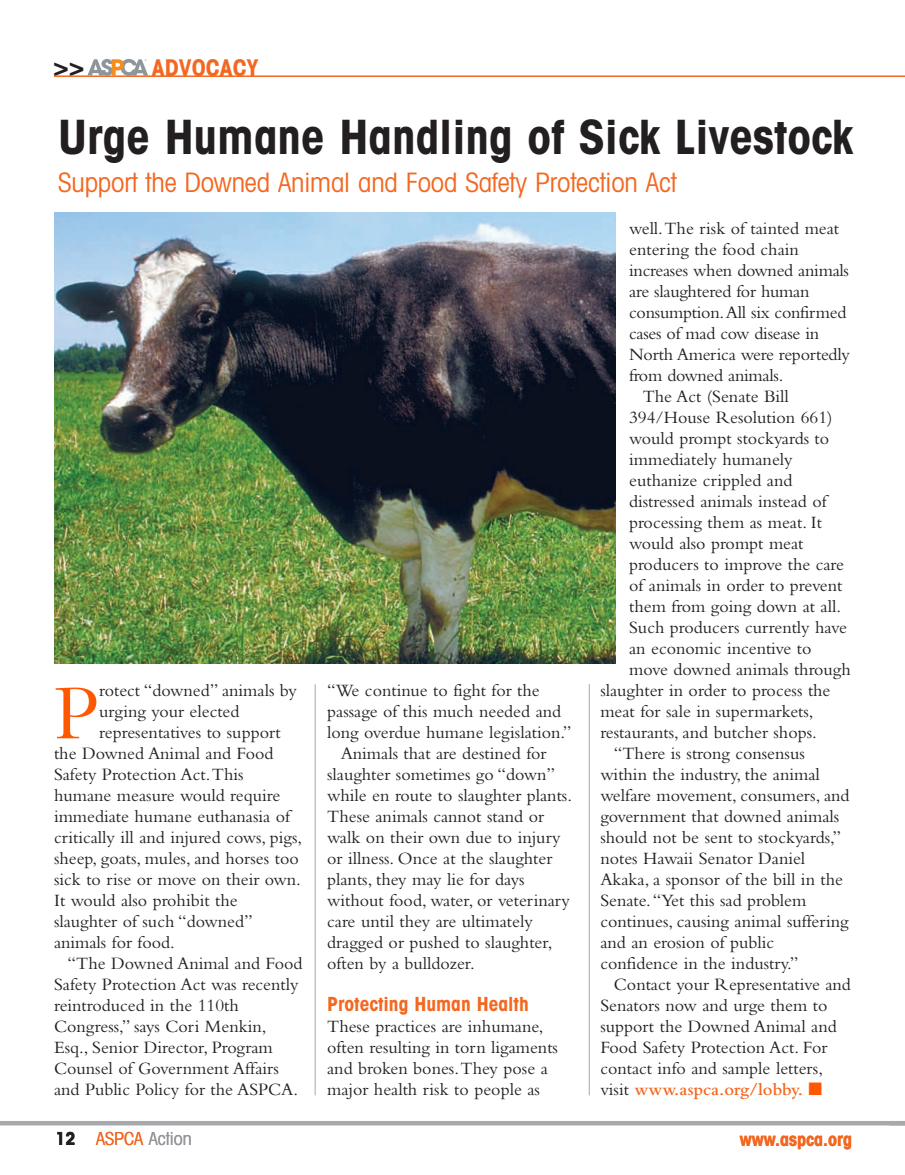
<style>
.page{position:relative;width:905px;height:1175px;background:#fff}
.page>*{position:absolute;margin:0;border:0;box-sizing:border-box;transform-origin:0 0}
.t1{font:80.4px "Bembo";color:#ff5800}
.t2{font:700 condensed 47.25px "Avant Garde";color:#231f20}
.t3{font:condensed 26.85px "Avant Garde";letter-spacing:-.005em;color:#f36821}
.t4{font:700 26.25px "Helvetica Neue";color:#231f20}
.t5{font:700 condensed 23.1px "Avant Garde";color:#f36821}
.t6{font:700 condensed 19.5px "Avant Garde";color:#f36821}
.t7{font:18px/21px "Bembo";color:#231f20}
.t8{font:600 18px "Bembo";color:#f36821}
.t9{font:condensed 18px "Avant Garde";color:#939598}
.t10{font:700 condensed 18px "Avant Garde";color:#f36821}
.s1{font-weight:400;color:#231f20}
.s2{color:#ff5800}
.s3{font-weight:700;color:#231f20}
.s4{color:#f36821}
</style>
<div class="page">
<div style="left:0;top:1120px;width:904px;height:5px;background:#a8a9ad"></div>
<svg style="left:87px;top:59px;width:61px;height:16px"></svg>
<hr style="left:54px;top:75px;width:850px;height:2px;background:#f36821">
<hr style="left:315px;top:684px;width:1px;height:411px;background:#a8a9ad">
<hr style="left:589px;top:684px;width:1px;height:411px;background:#a8a9ad">
<img style="left:54px;top:213px;width:561px;height:450px">
<h3 class="t4" style="left:53px;top:58px;width:33px">&gt;&gt;</h3>
<p class="t5" style="left:152px;top:60px;width:108px">ADVOCACY</p>
<h2 class="t2" style="left:58px;top:119px;width:796px">Urge Humane Handling of Sick Livestock</h2>
<h3 class="t3" style="left:58px;top:173px;width:620px">Support the Downed Animal and Food Safety Protection Act</h3>
<h1 class="t1" style="left:54px;top:685px;width:47px">P</h1>
<p class="t7" style="left:99px;top:682px;width:199px">rotect “downed” animals by</p>
<p class="t7" style="left:99px;top:703px;width:142px">urging your elected</p>
<p class="t7" style="left:99px;top:724px;width:183px">representatives to support</p>
<p class="t7" style="left:54px;top:745px;width:221px">the Downed Animal and Food</p>
<p class="t7" style="left:54px;top:766px;width:191px">Safety Protection Act.This</p>
<p class="t7" style="left:54px;top:787px;width:228px">humane measure would require</p>
<p class="t7" style="left:54px;top:808px;width:237px">immediate humane euthanasia of</p>
<p class="t7" style="left:54px;top:829px;width:249px">critically ill and injured cows, pigs,</p>
<p class="t7" style="left:54px;top:850px;width:246px">sheep, goats, mules, and horses too</p>
<p class="t7" style="left:54px;top:871px;width:248px">sick to rise or move on their own.</p>
<p class="t7" style="left:54px;top:892px;width:185px">It would also prohibit the</p>
<p class="t7" style="left:54px;top:913px;width:200px">slaughter of such “downed”</p>
<p class="t7" style="left:54px;top:934px;width:122px">animals for food.</p>
<p class="t7" style="left:68px;top:955px;width:236px">“The Downed Animal and Food</p>
<p class="t7" style="left:54px;top:976px;width:246px">Safety Protection Act was recently</p>
<p class="t7" style="left:54px;top:997px;width:186px">reintroduced in the 110th</p>
<p class="t7" style="left:54px;top:1018px;width:214px">Congress,” says Cori Menkin,</p>
<p class="t7" style="left:54px;top:1039px;width:220px">Esq., Senior Director, Program</p>
<p class="t7" style="left:54px;top:1060px;width:226px">Counsel of Government Affairs</p>
<p class="t7" style="left:54px;top:1081px;width:245px">and Public Policy for the ASPCA.</p>
<p class="t7" style="left:327px;top:682px;width:214px">“We continue to fight for the</p>
<p class="t7" style="left:327px;top:703px;width:235px">passage of this much needed and</p>
<p class="t7" style="left:327px;top:724px;width:246px">long overdue humane legislation.”</p>
<p class="t7" style="left:341px;top:745px;width:207px">Animals that are destined for</p>
<p class="t7" style="left:327px;top:766px;width:229px">slaughter sometimes go “down”</p>
<p class="t7" style="left:327px;top:787px;width:246px">while en route to slaughter plants.</p>
<p class="t7" style="left:327px;top:808px;width:218px">These animals cannot stand or</p>
<p class="t7" style="left:327px;top:829px;width:235px">walk on their own due to injury</p>
<p class="t7" style="left:327px;top:850px;width:227px">or illness. Once at the slaughter</p>
<p class="t7" style="left:327px;top:871px;width:199px">plants, they may lie for days</p>
<p class="t7" style="left:327px;top:892px;width:244px">without food, water, or veterinary</p>
<p class="t7" style="left:327px;top:913px;width:207px">care until they are ultimately</p>
<p class="t7" style="left:327px;top:934px;width:227px">dragged or pushed to slaughter,</p>
<p class="t7" style="left:327px;top:955px;width:149px">often by a bulldozer.</p>
<p class="t6" style="left:327px;top:997px;width:203px">Protecting Human Health</p>
<p class="t7" style="left:327px;top:1018px;width:232px">These practices are inhumane, often resulting in torn ligaments and broken bones.They pose a major health risk to people as</p>
<p class="t7" style="left:629px;top:220px;width:211px">well.The risk of tainted meat</p>
<p class="t7" style="left:629px;top:241px;width:171px">entering the food chain</p>
<p class="t7" style="left:629px;top:262px;width:221px">increases when downed animals</p>
<p class="t7" style="left:629px;top:283px;width:182px">are slaughtered for human</p>
<p class="t7" style="left:629px;top:304px;width:219px">consumption.All six confirmed</p>
<p class="t7" style="left:629px;top:325px;width:191px">cases of mad cow disease in</p>
<p class="t7" style="left:629px;top:346px;width:222px">North America were reportedly</p>
<p class="t7" style="left:629px;top:367px;width:156px">from downed animals.</p>
<p class="t7" style="left:642px;top:388px;width:148px">The Act (Senate Bill</p>
<p class="t7" style="left:629px;top:409px;width:205px">394/House Resolution 661)</p>
<p class="t7" style="left:629px;top:430px;width:202px">would prompt stockyards to</p>
<p class="t7" style="left:629px;top:451px;width:165px">immediately humanely</p>
<p class="t7" style="left:629px;top:472px;width:165px">euthanize crippled and</p>
<p class="t7" style="left:629px;top:493px;width:199px">distressed animals instead of</p>
<p class="t7" style="left:629px;top:514px;width:194px">processing them as meat. It</p>
<p class="t7" style="left:629px;top:535px;width:176px">would also prompt meat</p>
<p class="t7" style="left:629px;top:556px;width:216px">producers to improve the care</p>
<p class="t7" style="left:629px;top:577px;width:215px">of animals in order to prevent</p>
<p class="t7" style="left:629px;top:598px;width:213px">them from going down at all.</p>
<p class="t7" style="left:629px;top:619px;width:219px">Such producers currently have</p>
<p class="t7" style="left:629px;top:640px;width:184px">an economic incentive to</p>
<p class="t7" style="left:629px;top:661px;width:223px">move downed animals through</p>
<p class="t7" style="left:600px;top:682px;width:232px">slaughter in order to process the</p>
<p class="t7" style="left:600px;top:703px;width:215px">meat for sale in supermarkets,</p>
<p class="t7" style="left:600px;top:724px;width:218px">restaurants, and butcher shops.</p>
<p class="t7" style="left:614px;top:745px;width:192px">“There is strong consensus</p>
<p class="t7" style="left:600px;top:766px;width:221px">within the industry, the animal</p>
<p class="t7" style="left:600px;top:787px;width:251px">welfare movement, consumers, and</p>
<p class="t7" style="left:600px;top:808px;width:240px">government that downed animals</p>
<p class="t7" style="left:600px;top:829px;width:242px">should not be sent to stockyards,”</p>
<p class="t7" style="left:600px;top:850px;width:206px">notes Hawaii Senator Daniel</p>
<p class="t7" style="left:600px;top:871px;width:244px">Akaka, a sponsor of the bill in the</p>
<p class="t7" style="left:600px;top:892px;width:207px">Senate.“Yet this sad problem</p>
<p class="t7" style="left:600px;top:913px;width:250px">continues, causing animal suffering</p>
<p class="t7" style="left:600px;top:934px;width:175px">and an erosion of public</p>
<p class="t7" style="left:600px;top:955px;width:199px">confidence in the industry.”</p>
<p class="t7" style="left:614px;top:976px;width:238px">Contact your Representative and</p>
<p class="t7" style="left:600px;top:997px;width:229px">Senators now and urge them to</p>
<p class="t7" style="left:600px;top:1018px;width:238px">support the Downed Animal and</p>
<p class="t7" style="left:600px;top:1039px;width:228px">Food Safety Protection Act. For</p>
<p class="t7" style="left:600px;top:1060px;width:224px">contact info and sample letters,</p>
<p class="t8" style="left:600px;top:1083px;width:223px"><span class="s1">visit</span> www.aspca.org/lobby. <span class="s2">■</span></p>
<p class="t9" style="left:56px;top:1132px;width:138px"><span class="s3">12</span> <span class="s4">ASPCA</span> Action</p>
<p class="t10" style="left:740px;top:1133px;width:114px">www.aspca.org</p>
</div>
